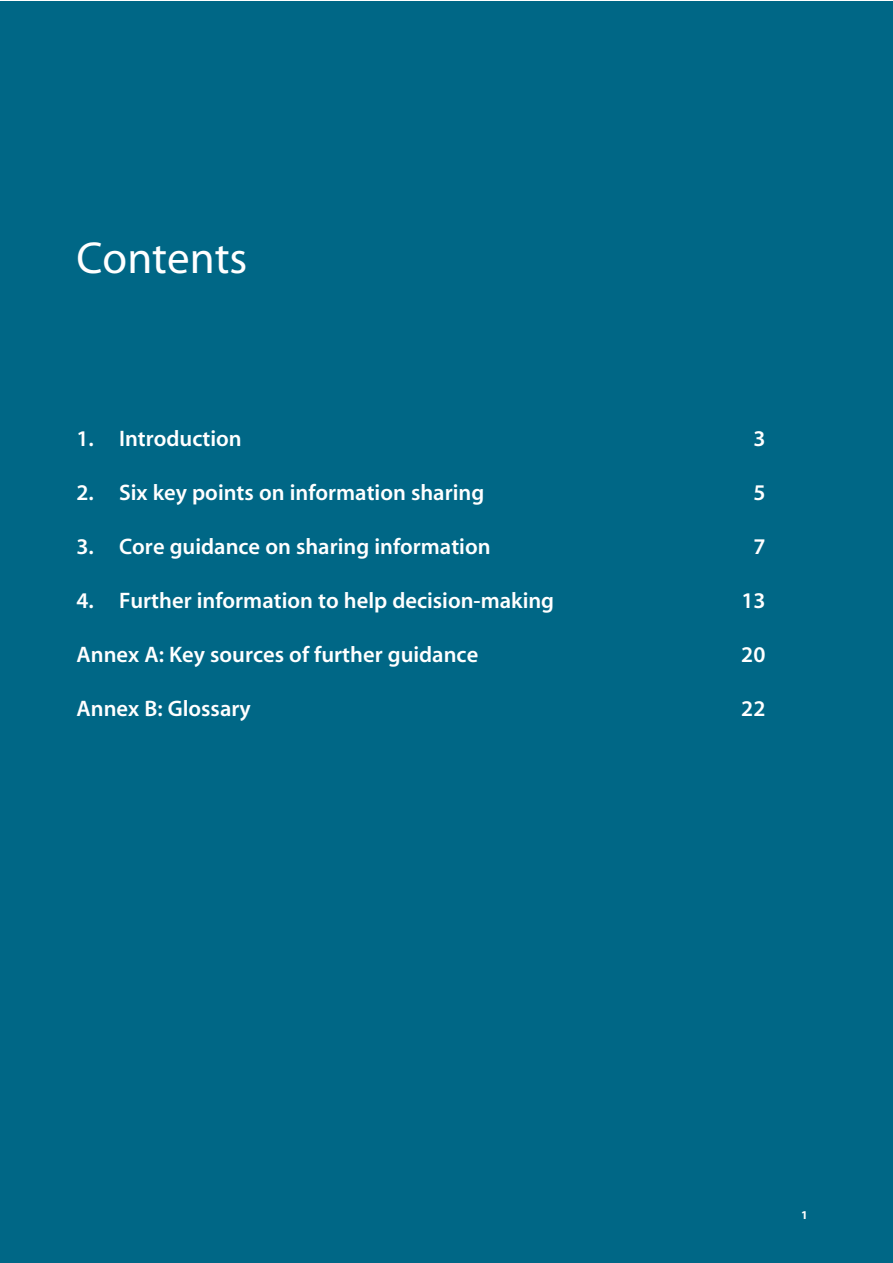
<style>
.page{position:relative;width:893px;height:1263px;background:#fff}
.page>*{position:absolute;margin:0;border:0;box-sizing:border-box;transform-origin:0 0}
.t1{font:45px "Myriad MM";color:#fff}
.t2{font:700 22.5px "Myriad MM Semi";color:#fff}
.t3{font:12px "Myriad MM Bold";color:#fff}
</style>
<div class="page">
<div style="left:0;top:1px;width:893px;height:1262px;background:#006786"></div>
<h1 class="t1" style="left:77px;top:240px;width:172px">Contents</h1>
<p class="t2" style="left:77px;top:430px;width:167px">1. Introduction</p>
<p class="t2" style="left:753px;top:430px;width:14px">3</p>
<p class="t2" style="left:77px;top:484px;width:409px">2. Six key points on information sharing</p>
<p class="t2" style="left:753px;top:484px;width:14px">5</p>
<p class="t2" style="left:77px;top:538px;width:416px">3. Core guidance on sharing information</p>
<p class="t2" style="left:753px;top:538px;width:14px">7</p>
<p class="t2" style="left:77px;top:592px;width:479px">4. Further information to help decision-making</p>
<p class="t2" style="left:741px;top:592px;width:26px">13</p>
<p class="t2" style="left:77px;top:646px;width:403px">Annex A: Key sources of further guidance</p>
<p class="t2" style="left:741px;top:646px;width:26px">20</p>
<p class="t2" style="left:77px;top:700px;width:176px">Annex B: Glossary</p>
<p class="t2" style="left:741px;top:700px;width:26px">22</p>
<p class="t3" style="left:801px;top:1211px;width:8px">1</p>
</div>
